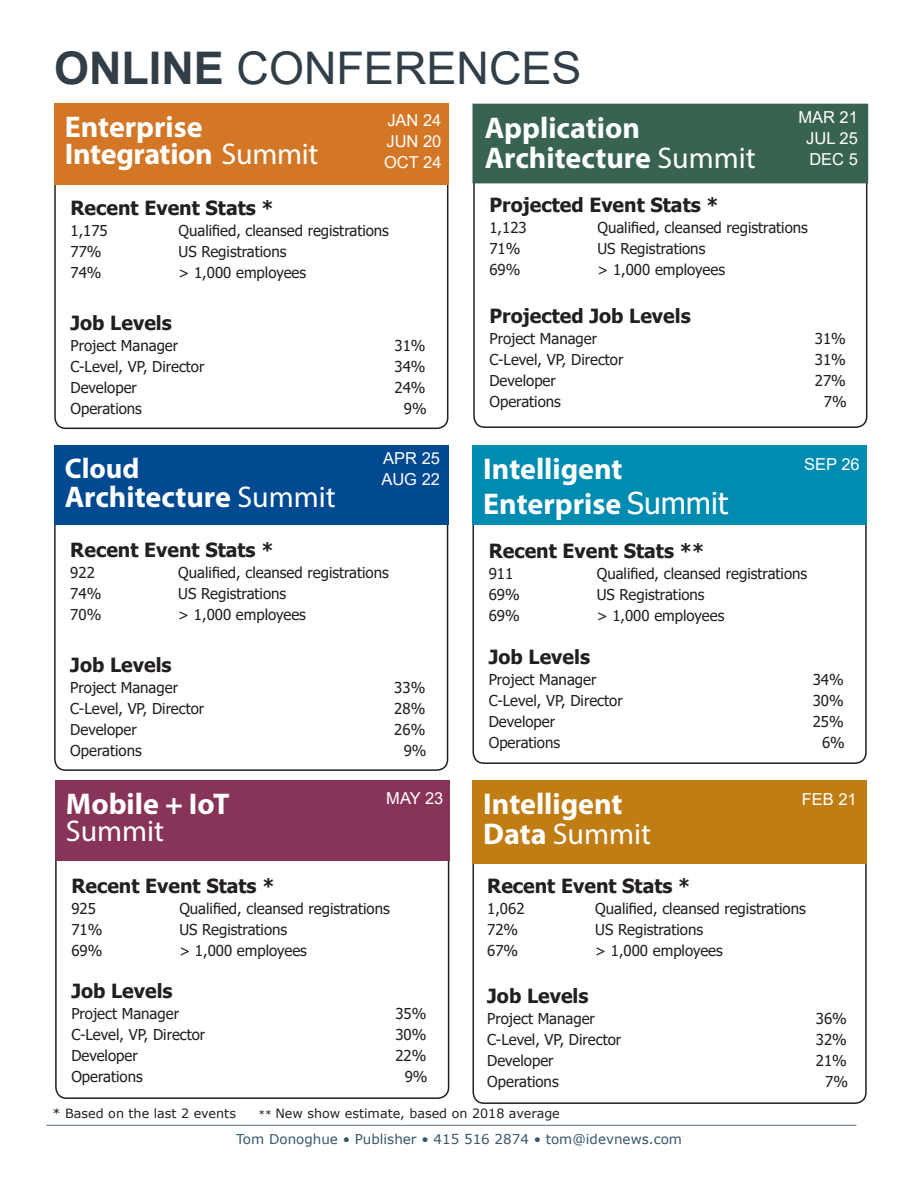
<style>
.page{position:relative;width:918px;height:1188px;background:#fff}
.page>*{position:absolute;margin:0;border:0;box-sizing:border-box;transform-origin:0 0}
.t1{font:45px "Arial";color:#313e48}
.t2{font:700 30px/27px "Myriad Pro";color:#fff}
.t3{font:30px "Myriad Pro";color:#fff}
.t4{font:700 28.5px "Myriad Pro";color:#fff}
.t5{font:700 19.5px "Tahoma";color:#231f20}
.t6{font:16.5px/21px "Arial";color:#fff;text-align:justify}
.t7{font:15px "Tahoma";color:#231f20}
.t8{font:13.5px "Verdana";color:#37556b}
.t9{font:12.75px "Verdana";color:#231f20}
.s1{font-weight:700}
.s2{font-weight:400}
.s3{font-family:"Tahoma";font-weight:400}
.s4{font-size:10.5px}
</style>
<div class="page">
<div style="left:55px;top:803px;width:394px;height:296px;border:2px solid #231f20;border-radius:11px"></div>
<div style="left:473px;top:132px;width:394px;height:296px;border:2px solid #231f20;border-radius:11px"></div>
<div style="left:473px;top:808px;width:394px;height:296px;border:2px solid #231f20;border-radius:11px"></div>
<div style="left:54px;top:475px;width:394px;height:296px;border:2px solid #231f20;border-radius:11px"></div>
<div style="left:54px;top:133px;width:394px;height:296px;border:2px solid #231f20;border-radius:11px"></div>
<div style="left:54px;top:104px;width:394px;height:81px;background:#d37726"></div>
<div style="left:55px;top:780px;width:394px;height:81px;background:#883458"></div>
<div style="left:54px;top:446px;width:394px;height:79px;background:#014a91"></div>
<div style="left:473px;top:104px;width:394px;height:79px;background:#376350"></div>
<div style="left:472px;top:781px;width:395px;height:83px;background:#c07d14"></div>
<hr style="left:46px;top:1125px;width:810px;height:1px;background:#5b6f7b">
<div style="left:473px;top:468px;width:394px;height:296px;border:2px solid #231f20;border-radius:11px"></div>
<div style="left:472px;top:446px;width:395px;height:79px;background:#008bb0"></div>
<h1 class="t1" style="left:54px;top:37px;width:529px"><span class="s1">ONLINE</span> CONFERENCES</h1>
<h2 class="t2" style="left:65px;top:112px;width:255px">Enterprise<br>Integration <span class="s2">Summit</span></h2>
<p class="t6" style="left:384px;top:109px;width:59px">JAN 24<br>JUN 20<br>OCT 24</p>
<h2 class="t2" style="left:485px;top:113px;width:272px;line-height:29.4px">Application<br>Architecture <span class="s2">Summit</span></h2>
<p class="t6" style="left:806px;top:107px;width:53px;text-indent:-8px">MAR 21<br>JUL 25<br>DEC 5</p>
<h3 class="t5" style="left:70px;top:195px;width:205px">Recent Event Stats *</h3>
<p class="t7" style="left:70px;top:221px;width:39px">1,175</p>
<p class="t7" style="left:178px;top:221px;width:212px">Qualified, cleansed registrations</p>
<p class="t7" style="left:70px;top:242px;width:33px">77%</p>
<p class="t7" style="left:178px;top:242px;width:109px">US Registrations</p>
<p class="t7" style="left:70px;top:263px;width:33px">74%</p>
<p class="t7" style="left:178px;top:263px;width:129px">&gt; 1,000 employees</p>
<h3 class="t5" style="left:70px;top:310px;width:103px">Job Levels</h3>
<p class="t7" style="left:70px;top:336px;width:109px">Project Manager</p>
<p class="t7" style="left:394px;top:336px;width:33px">31%</p>
<p class="t7" style="left:70px;top:357px;width:136px">C-Level, VP, Director</p>
<p class="t7" style="left:394px;top:357px;width:33px">34%</p>
<p class="t7" style="left:70px;top:378px;width:68px">Developer</p>
<p class="t7" style="left:394px;top:378px;width:33px">24%</p>
<p class="t7" style="left:70px;top:399px;width:73px">Operations</p>
<p class="t7" style="left:404px;top:399px;width:24px">9%</p>
<h3 class="t4" style="left:65px;top:449px;width:76px">Cloud</h3>
<h2 class="t2" style="left:65px;top:482px;width:272px">Architecture <span class="s2">Summit</span></h2>
<p class="t6" style="left:381px;top:447px;width:60px">APR 25<br>AUG 22</p>
<h3 class="t5" style="left:70px;top:536px;width:205px">Recent Event Stats *</h3>
<p class="t7" style="left:70px;top:563px;width:26px">922</p>
<p class="t7" style="left:178px;top:563px;width:212px">Qualified, cleansed registrations</p>
<p class="t7" style="left:70px;top:584px;width:33px">74%</p>
<p class="t7" style="left:178px;top:584px;width:109px">US Registrations</p>
<p class="t7" style="left:70px;top:605px;width:33px">70%</p>
<p class="t7" style="left:178px;top:605px;width:129px">&gt; 1,000 employees</p>
<h3 class="t5" style="left:70px;top:651px;width:103px">Job Levels</h3>
<p class="t7" style="left:70px;top:677px;width:109px">Project Manager</p>
<p class="t7" style="left:394px;top:677px;width:33px">33%</p>
<p class="t7" style="left:70px;top:698px;width:136px">C-Level, VP, Director</p>
<p class="t7" style="left:394px;top:698px;width:33px">28%</p>
<p class="t7" style="left:70px;top:719px;width:68px">Developer</p>
<p class="t7" style="left:394px;top:719px;width:33px">26%</p>
<p class="t7" style="left:70px;top:740px;width:73px">Operations</p>
<p class="t7" style="left:404px;top:740px;width:24px">9%</p>
<h2 class="t2" style="left:66px;top:789px;width:165px">Mobile + IoT</h2>
<h2 class="t3" style="left:66px;top:812px;width:100px">Summit</h2>
<p class="t6" style="left:386px;top:787px;width:59px">MAY 23</p>
<h3 class="t5" style="left:71px;top:872px;width:205px">Recent Event Stats *</h3>
<p class="t7" style="left:71px;top:898px;width:26px">925</p>
<p class="t7" style="left:179px;top:898px;width:212px">Qualified, cleansed registrations</p>
<p class="t7" style="left:71px;top:919px;width:33px">71%</p>
<p class="t7" style="left:179px;top:919px;width:109px">US Registrations</p>
<p class="t7" style="left:71px;top:940px;width:33px">69%</p>
<p class="t7" style="left:179px;top:940px;width:129px">&gt; 1,000 employees</p>
<h3 class="t5" style="left:71px;top:978px;width:103px">Job Levels</h3>
<p class="t7" style="left:71px;top:1004px;width:109px">Project Manager</p>
<p class="t7" style="left:395px;top:1004px;width:33px">35%</p>
<p class="t7" style="left:71px;top:1025px;width:136px">C-Level, VP, Director</p>
<p class="t7" style="left:395px;top:1025px;width:33px">30%</p>
<p class="t7" style="left:71px;top:1046px;width:68px">Developer</p>
<p class="t7" style="left:395px;top:1046px;width:33px">22%</p>
<p class="t7" style="left:71px;top:1067px;width:73px">Operations</p>
<p class="t7" style="left:405px;top:1067px;width:24px">9%</p>
<h3 class="t5" style="left:489px;top:191px;width:231px">Projected Event Stats *</h3>
<p class="t7" style="left:489px;top:218px;width:39px">1,123</p>
<p class="t7" style="left:597px;top:218px;width:212px">Qualified, cleansed registrations</p>
<p class="t7" style="left:489px;top:239px;width:33px">71%</p>
<p class="t7" style="left:597px;top:239px;width:109px">US Registrations</p>
<p class="t7" style="left:489px;top:260px;width:33px">69%</p>
<p class="t7" style="left:597px;top:260px;width:129px">&gt; 1,000 employees</p>
<h3 class="t5" style="left:489px;top:302px;width:203px">Projected Job Levels</h3>
<p class="t7" style="left:489px;top:328px;width:109px">Project Manager</p>
<p class="t7" style="left:815px;top:328px;width:33px">31%</p>
<p class="t7" style="left:489px;top:349px;width:136px">C-Level, VP, Director</p>
<p class="t7" style="left:815px;top:349px;width:33px">31%</p>
<p class="t7" style="left:489px;top:370px;width:68px">Developer</p>
<p class="t7" style="left:815px;top:370px;width:33px">27%</p>
<p class="t7" style="left:489px;top:391px;width:73px">Operations</p>
<p class="t7" style="left:824px;top:391px;width:24px">7%</p>
<h2 class="t2" style="left:483px;top:450px;width:246px;line-height:35.4px">Intelligent<br>Enterprise <span class="s3">Summit</span></h2>
<h3 class="t5" style="left:489px;top:537px;width:217px">Recent Event Stats **</h3>
<p class="t7" style="left:489px;top:563px;width:26px">911</p>
<p class="t7" style="left:597px;top:563px;width:212px">Qualified, cleansed registrations</p>
<p class="t7" style="left:489px;top:584px;width:33px">69%</p>
<p class="t7" style="left:597px;top:584px;width:109px">US Registrations</p>
<p class="t7" style="left:489px;top:605px;width:33px">69%</p>
<p class="t7" style="left:597px;top:605px;width:129px">&gt; 1,000 employees</p>
<h3 class="t5" style="left:489px;top:643px;width:103px">Job Levels</h3>
<p class="t7" style="left:489px;top:669px;width:109px">Project Manager</p>
<p class="t7" style="left:813px;top:669px;width:33px">34%</p>
<p class="t7" style="left:489px;top:690px;width:136px">C-Level, VP, Director</p>
<p class="t7" style="left:813px;top:690px;width:33px">30%</p>
<p class="t7" style="left:489px;top:711px;width:68px">Developer</p>
<p class="t7" style="left:813px;top:711px;width:33px">25%</p>
<p class="t7" style="left:489px;top:732px;width:73px">Operations</p>
<p class="t7" style="left:822px;top:732px;width:24px">6%</p>
<p class="t6" style="left:804px;top:454px;width:57px">SEP 26</p>
<h2 class="t2" style="left:483px;top:788px;width:169px;line-height:30px">Intelligent<br>Data <span class="s2">Summit</span></h2>
<p class="t6" style="left:802px;top:789px;width:57px">FEB 21</p>
<h3 class="t5" style="left:487px;top:872px;width:205px">Recent Event Stats *</h3>
<p class="t7" style="left:487px;top:899px;width:39px">1,062</p>
<p class="t7" style="left:595px;top:899px;width:212px">Qualified, cleansed registrations</p>
<p class="t7" style="left:487px;top:920px;width:33px">72%</p>
<p class="t7" style="left:595px;top:920px;width:109px">US Registrations</p>
<p class="t7" style="left:487px;top:941px;width:33px">67%</p>
<p class="t7" style="left:595px;top:941px;width:129px">&gt; 1,000 employees</p>
<h3 class="t5" style="left:487px;top:983px;width:103px">Job Levels</h3>
<p class="t7" style="left:487px;top:1009px;width:109px">Project Manager</p>
<p class="t7" style="left:816px;top:1009px;width:33px">36%</p>
<p class="t7" style="left:487px;top:1030px;width:136px">C-Level, VP, Director</p>
<p class="t7" style="left:816px;top:1030px;width:33px">32%</p>
<p class="t7" style="left:487px;top:1051px;width:68px">Developer</p>
<p class="t7" style="left:816px;top:1051px;width:33px">21%</p>
<p class="t7" style="left:487px;top:1072px;width:73px">Operations</p>
<p class="t7" style="left:825px;top:1072px;width:24px">7%</p>
<p class="t9" style="left:53px;top:1105px;width:185px">* Based on the last 2 events</p>
<p class="t9" style="left:258px;top:1105px;width:303px"><span class="s4">**</span> New show estimate, based on 2018 average</p>
<p class="t8" style="left:236px;top:1130px;width:447px">Tom Donoghue • Publisher • 415 516 2874 • tom@idevnews.com</p>
</div>
